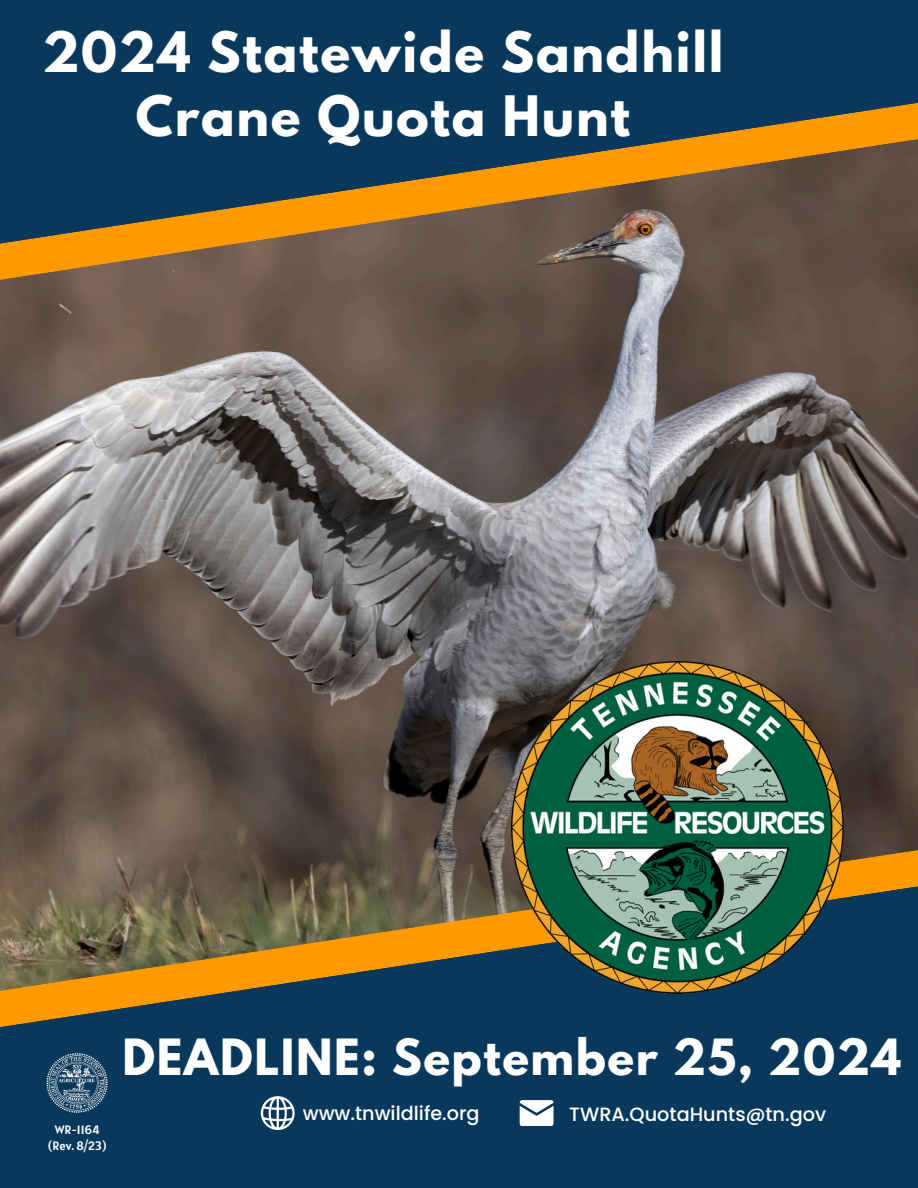
<style>
.page{position:relative;width:918px;height:1188px;background:#fff}
.page>*{position:absolute;margin:0;border:0;box-sizing:border-box;transform-origin:0 0}
.t1{font:700 49.35px/63.4px "League Spartan";letter-spacing:.035em;color:#fff;text-align:center}
.t2{font:700 44.25px "League Spartan";letter-spacing:.035em;color:#fff}
.t3{font:500 19.2px "Poppins";color:#fff}
.t4{font:12.15px/16.2px "Alatsi";color:#fff;text-align:center}
</style>
<div class="page">
<img style="left:0;top:283px;width:918px;height:563px">
<div style="left:0;top:0;width:918px;height:93px;background:#08385b"></div>
<svg style="left:0;top:93px;width:918px;height:190px;background:#5c5644"></svg>
<div style="left:0;top:1030px;width:918px;height:158px;background:#08385b"></div>
<svg style="left:0;top:846px;width:918px;height:184px;background:#605b43"></svg>
<img style="left:512px;top:661px;width:332px;height:332px">
<svg style="left:261px;top:1096px;width:34px;height:34px"></svg>
<svg style="left:520px;top:1100px;width:33px;height:26px"></svg>
<img style="left:47px;top:1053px;width:61px;height:60px">
<p class="t1" style="left:42px;top:27px;width:683px">2024 Statewide Sandhill<br>Crane Quota Hunt</p>
<h3 class="t4" style="left:48px;top:1122px;width:60px">WR-1164 (Rev. 8/23)</h3>
<p class="t2" style="left:123px;top:1035px;width:780px">DEADLINE: September 25, 2024</p>
<p class="t3" style="left:303px;top:1100px;width:178px">www.tnwildlife.org</p>
<h2 class="t3" style="left:569px;top:1101px;width:258px">TWRA.QuotaHunts@tn.gov</h2>
</div>
